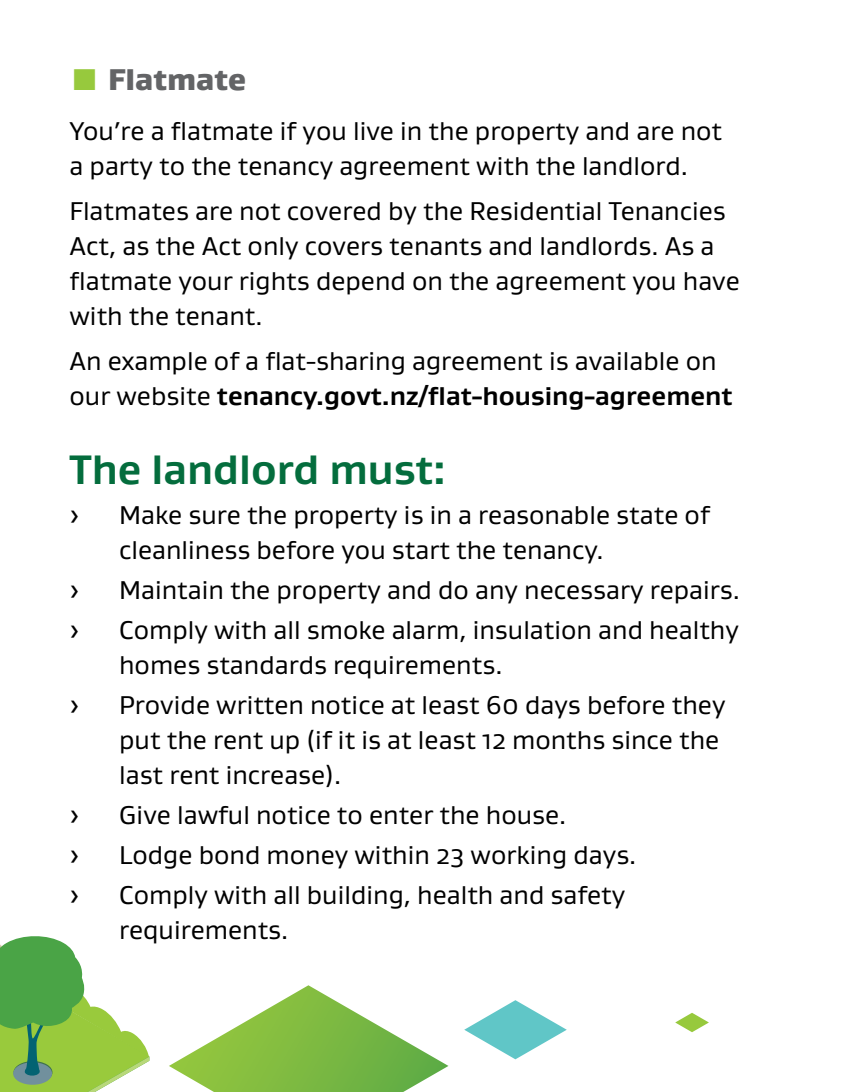
<style>
.page{position:relative;width:844px;height:1092px;background:#fff}
.page>*{position:absolute;margin:0;border:0;box-sizing:border-box;transform-origin:0 0}
.t1{font:700 42px "Gustan";color:#046d3d}
.t2{font:900 30.8px "Gustan";color:#636466}
.t3{font:26.25px/35px "Gustan";color:#000}
.s1{font-weight:700}
</style>
<div class="page">
<svg style="left:0;top:936px;width:149px;height:155px"></svg>
<svg style="left:169px;top:985px;width:279px;height:106px"></svg>
<svg style="left:464px;top:1000px;width:102px;height:59px"></svg>
<svg style="left:675px;top:1013px;width:33px;height:19px"></svg>
<p class="t2" style="left:108px;top:59px;width:140px">Flatmate</p>
<p class="t3" style="left:69px;top:113px;width:654px">You’re a flatmate if you live in the property and are not a party to the tenancy agreement with the landlord.</p>
<p class="t3" style="left:69px;top:193px;width:671px">Flatmates are not covered by the Residential Tenancies Act, as the Act only covers tenants and landlords. As a flatmate your rights depend on the agreement you have with the tenant.</p>
<p class="t3" style="left:69px;top:343px;width:664px">An example of a flat-sharing agreement is available on our website <span class="s1">tenancy.govt.nz/flat-housing-agreement</span></p>
<h1 class="t1" style="left:69px;top:442px;width:378px">The landlord must:</h1>
<p class="t3" style="left:69px;top:496px;width:12px">›</p>
<p class="t3" style="left:119px;top:496px;width:592px">Make sure the property is in a reasonable state of cleanliness before you start the tenancy.</p>
<p class="t3" style="left:69px;top:571px;width:12px">›</p>
<p class="t3" style="left:119px;top:571px;width:622px">Maintain the property and do any necessary repairs.</p>
<p class="t3" style="left:69px;top:611px;width:12px">›</p>
<p class="t3" style="left:119px;top:611px;width:621px">Comply with all smoke alarm, insulation and healthy homes standards requirements.</p>
<p class="t3" style="left:69px;top:686px;width:12px">›</p>
<p class="t3" style="left:119px;top:686px;width:607px">Provide written notice at least 60 days before they put the rent up (if it is at least 12 months since the last rent increase).</p>
<p class="t3" style="left:69px;top:796px;width:12px">›</p>
<p class="t3" style="left:119px;top:796px;width:448px">Give lawful notice to enter the house.</p>
<p class="t3" style="left:69px;top:836px;width:12px">›</p>
<p class="t3" style="left:119px;top:836px;width:518px">Lodge bond money within 23 working days.</p>
<p class="t3" style="left:69px;top:876px;width:12px">›</p>
<p class="t3" style="left:119px;top:876px;width:507px">Comply with all building, health and safety requirements.</p>
</div>
